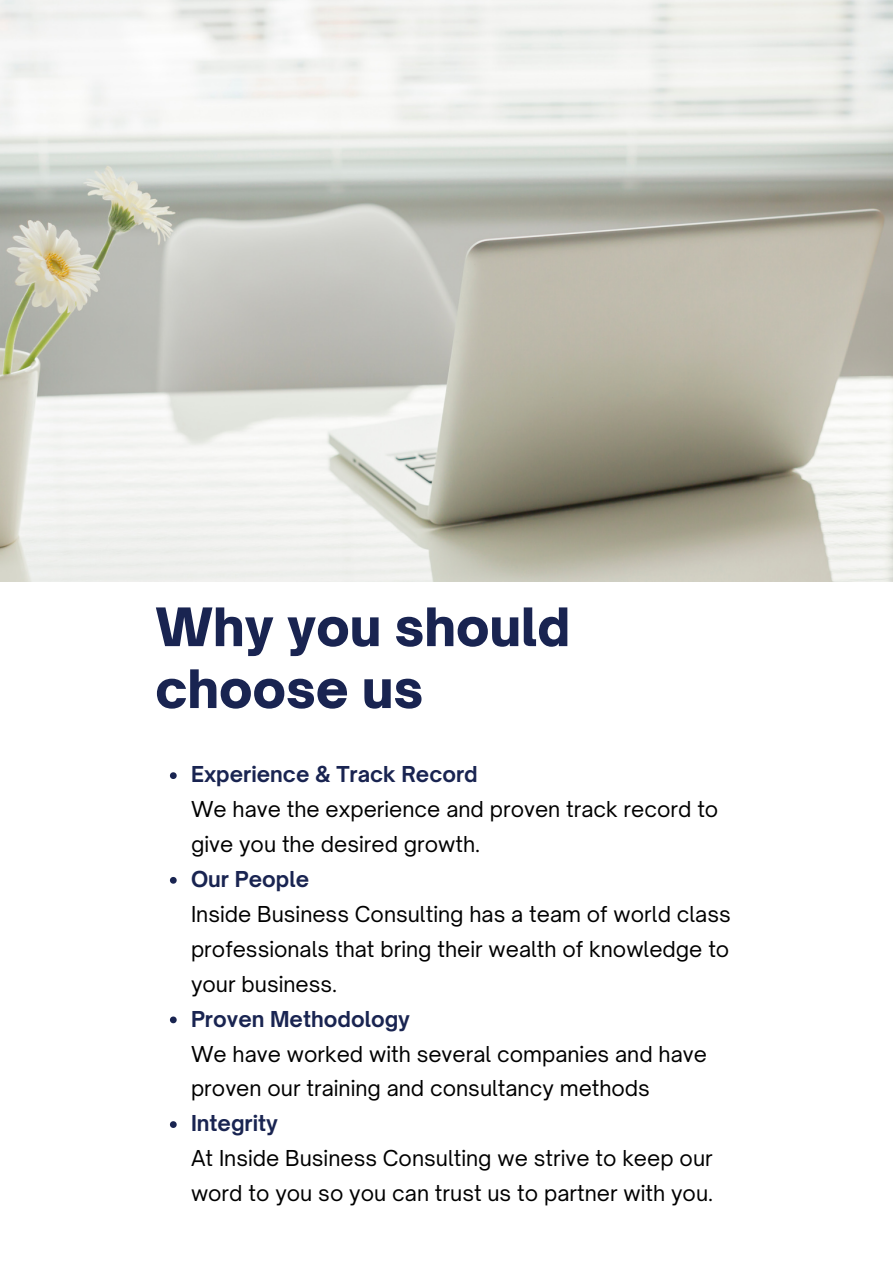
<style>
.page{position:relative;width:893px;height:1264px;background:#fff}
.page>*{position:absolute;margin:0;border:0;box-sizing:border-box;transform-origin:0 0}
.t1{font:900 50.7px/61.8px "Open Sauce One";color:#192451}
.t2{font:21px/34.8px "Open Sauce One";color:#000}
.t3{font:700 21px "Open Sauce One";color:#192451}
</style>
<div class="page">
<svg style="left:170px;top:772px;width:7px;height:7px"></svg>
<svg style="left:170px;top:877px;width:7px;height:6px"></svg>
<svg style="left:170px;top:1016px;width:7px;height:7px"></svg>
<svg style="left:170px;top:1121px;width:7px;height:6px"></svg>
<img style="left:0;top:0;width:892px;height:582px">
<p class="t1" style="left:155px;top:596px;width:416px">Why you should choose us</p>
<p class="t3" style="left:191px;top:761px;width:288px">Experience &amp; Track Record</p>
<p class="t2" style="left:191px;top:791px;width:529px">We have the experience and proven track record to give you the desired growth.</p>
<p class="t3" style="left:191px;top:866px;width:120px">Our People</p>
<p class="t2" style="left:191px;top:896px;width:541px;text-align:justify">Inside Business Consulting has a team of world class professionals that bring their wealth of knowledge to your business.</p>
<p class="t3" style="left:191px;top:1005px;width:221px">Proven Methodology</p>
<p class="t2" style="left:191px;top:1036px;width:517px">We have worked with several companies and have proven our training and consultancy methods</p>
<p class="t3" style="left:191px;top:1110px;width:89px">Integrity</p>
<p class="t2" style="left:191px;top:1140px;width:523px">At Inside Business Consulting we strive to keep our word to you so you can trust us to partner with you.</p>
</div>
